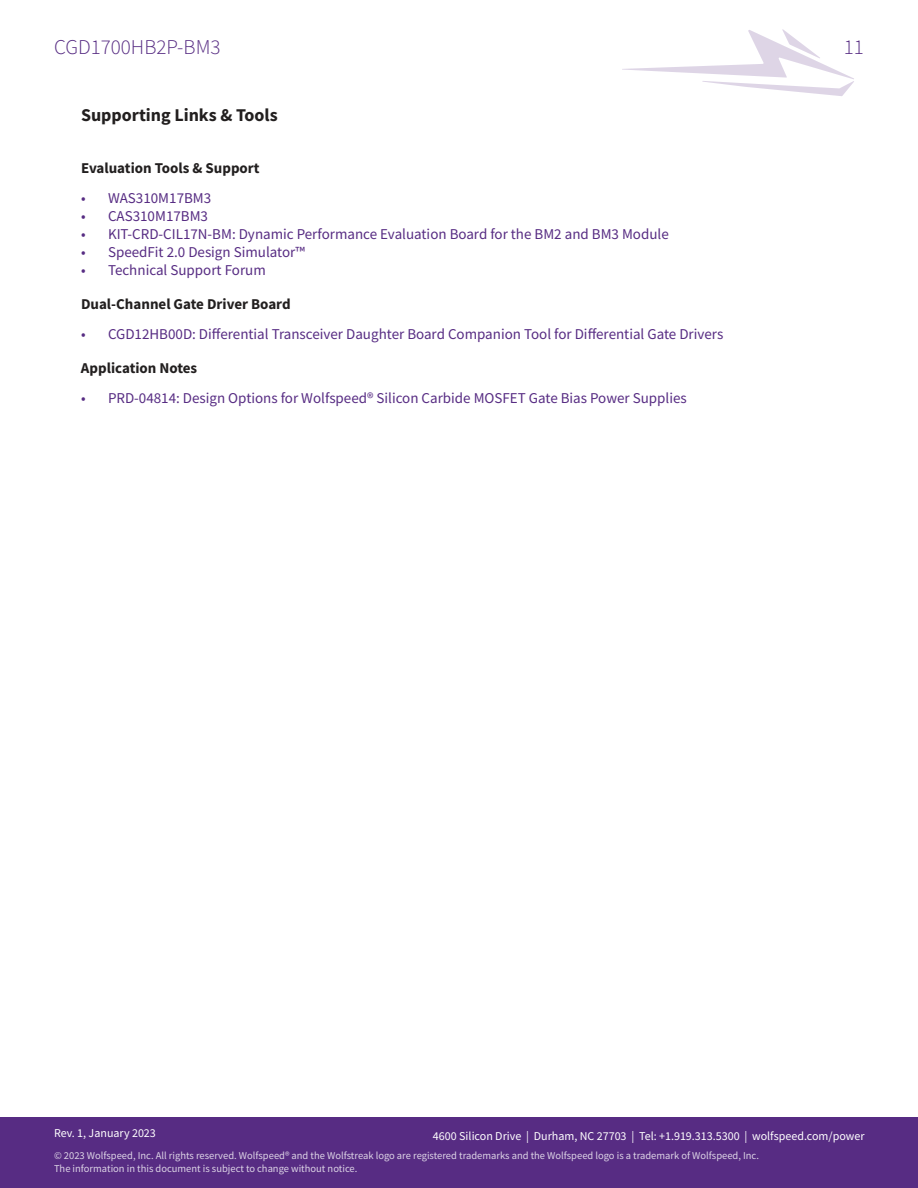
<style>
.page{position:relative;width:918px;height:1188px;background:#fff}
.page>*{position:absolute;margin:0;border:0;box-sizing:border-box;transform-origin:0 0}
.t1{font:300 21px "Source Sans Pro";color:#572c83}
.t2{font:700 18px "Source Sans Pro";color:#221f1f}
.t3{font:15px "Source Sans Pro";color:#572c83}
.t4{font:700 15px "Source Sans Pro";color:#221f1f}
.t5{font:12px "Source Sans Pro";color:#fff}
.t6{font:10.5px/12.6px "Source Sans Pro";color:#fff}
</style>
<div class="page">
<svg style="left:622px;top:29px;width:232px;height:67px"></svg>
<div style="left:0;top:1118px;width:918px;height:70px;background:#572c83"></div>
<h1 class="t1" style="left:54px;top:34px;width:168px">CGD1700HB2P-BM3</h1>
<h1 class="t1" style="left:844px;top:34px;width:22px">11</h1>
<p class="t2" style="left:81px;top:108px;width:198px">Supporting Links &amp; Tools</p>
<p class="t4" style="left:81px;top:162px;width:180px">Evaluation Tools &amp; Support</p>
<p class="t3" style="left:81px;top:192px;width:132px">• WAS310M17BM3</p>
<p class="t3" style="left:81px;top:210px;width:129px">• CAS310M17BM3</p>
<p class="t3" style="left:81px;top:228px;width:589px">• KIT-CRD-CIL17N-BM: Dynamic Performance Evaluation Board for the BM2 and BM3 Module</p>
<p class="t3" style="left:81px;top:246px;width:225px">• SpeedFit 2.0 Design Simulator™</p>
<p class="t3" style="left:81px;top:264px;width:186px">• Technical Support Forum</p>
<p class="t4" style="left:81px;top:298px;width:211px">Dual-Channel Gate Driver Board</p>
<p class="t3" style="left:81px;top:328px;width:644px">• CGD12HB00D: Di昀昀erential Transceiver Daughter Board Companion Tool for Di昀昀erential Gate Drivers</p>
<p class="t4" style="left:81px;top:363px;width:118px">Application Notes</p>
<p class="t3" style="left:81px;top:392px;width:607px">• PRD-04814: Design Options for Wolfspeed® Silicon Carbide MOSFET Gate Bias Power Supplies</p>
<p class="t5" style="left:54px;top:1128px;width:103px">Rev. 1, January 2023</p>
<p class="t6" style="left:54px;top:1150px;width:707px">© 2023 Wolfspeed, Inc. All rights reserved. Wolfspeed® and the Wolfstreak logo are registered trademarks and the Wolfspeed logo is a trademark of Wolfspeed, Inc.<br>The information in this document is subject to change without notice.</p>
<p class="t5" style="left:433px;top:1131px;width:433px">4600 Silicon Drive | Durham, NC 27703 | Tel: +1.919.313.5300 | wolfspeed.com/power</p>
</div>
